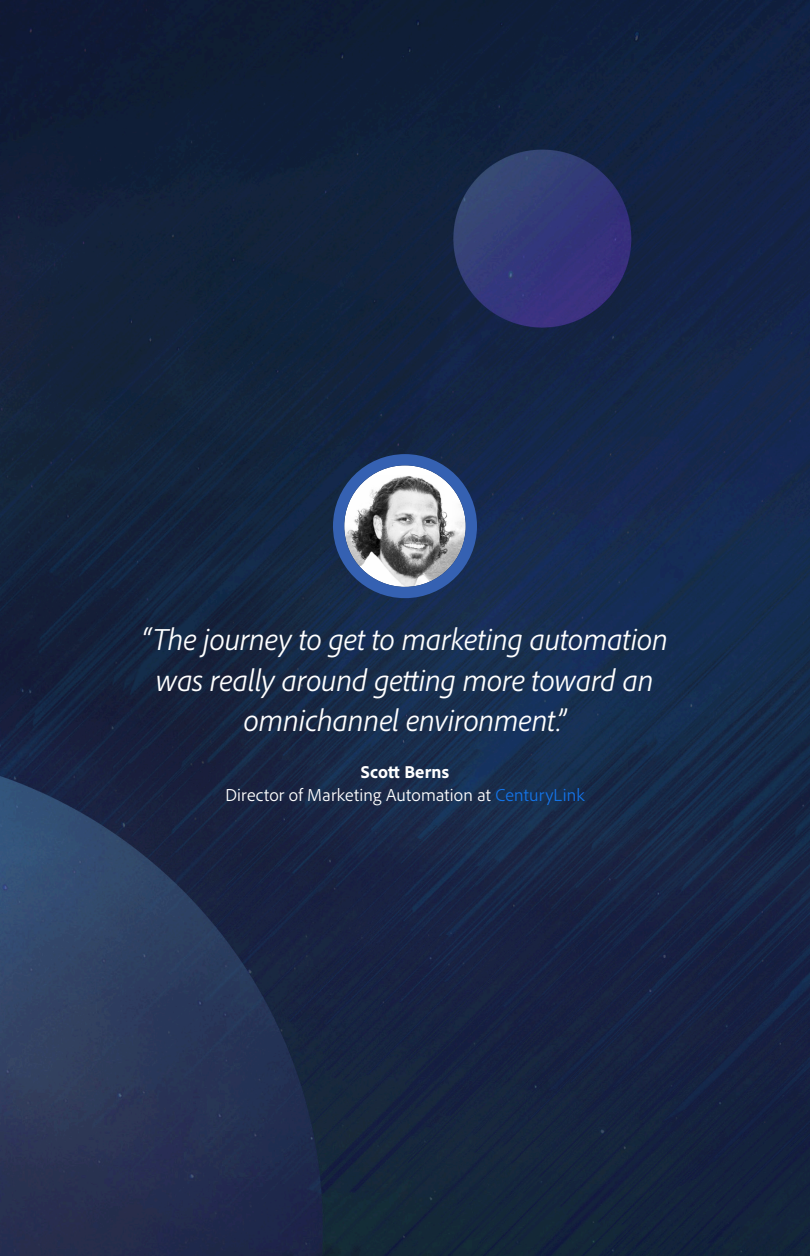
<style>
.page{position:relative;width:810px;height:1256px;background:#fff}
.page>*{position:absolute;margin:0;border:0;box-sizing:border-box;transform-origin:0 0}
.t1{font:italic 300 31.5px/40.5px "Adobe Clean";letter-spacing:-.01em;color:#fff;text-align:center}
.Quote_author_title{font:300 18px "Adobe Clean";letter-spacing:.01em;color:#fff}
.Quote_author{font:800 18px "Adobe Clean";letter-spacing:.015em;color:#fff}
.s1{color:#1473e6}
</style>
<div class="page">
<img style="left:0;top:0;width:810px;height:1256px">
<img style="left:344px;top:465px;width:122px;height:122px;border-radius:61px">
<div style="left:333px;top:454px;width:144px;height:144px;border:11px solid #3561b2;border-radius:50%"></div>
<p class="t1" style="left:142px;top:618px;width:528px">“The journey to get to marketing automation was really around getting more toward an omnichannel environment.”</p>
<p class="Quote_author" style="left:361px;top:760px;width:90px">Scott Berns</p>
<p class="Quote_author_title" style="left:225px;top:783px;width:361px">Director of Marketing Automation at <span class="s1">CenturyLink</span></p>
</div>
